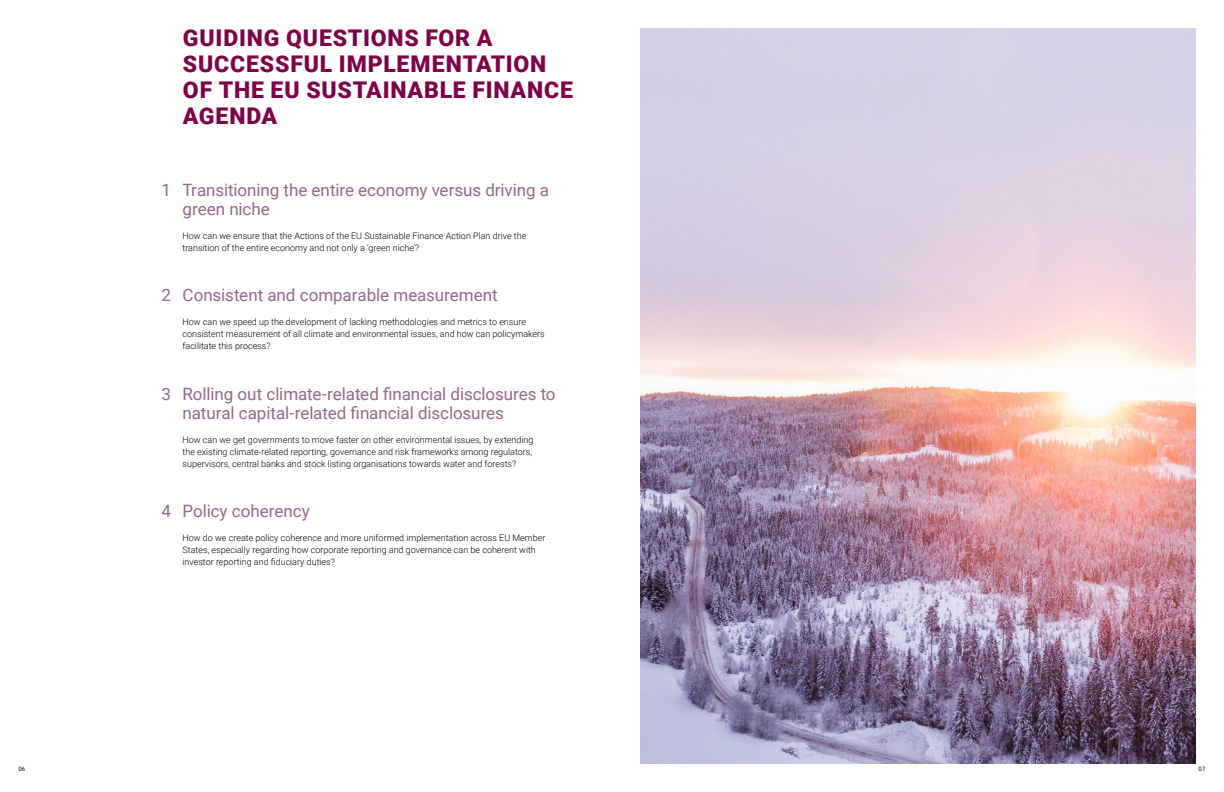
<style>
.page{position:relative;width:1224px;height:792px;background:#fff}
.page>*{position:absolute;margin:0;border:0;box-sizing:border-box;transform-origin:0 0}
.t1{font:900 23px/26px "Roboto";letter-spacing:.035em;color:#7d0049}
.t2{font:17px/19px "Roboto";letter-spacing:-.005em;color:#95678c}
.t3{font:300 9px/12px "Roboto";color:#000}
.t4{font:6px "Roboto";color:#000}
</style>
<div class="page">
<img style="left:641px;top:28px;width:555px;height:735px">
<h1 class="t1" style="left:183px;top:24px;width:392px">GUIDING QUESTIONS FOR A<br>SUCCESSFUL IMPLEMENTATION<br>OF THE EU SUSTAINABLE FINANCE<br>AGENDA</h1>
<h2 class="t2" style="left:162px;top:180px;width:11px">1</h2>
<h2 class="t2" style="left:162px;top:285px;width:11px">2</h2>
<h2 class="t2" style="left:162px;top:384px;width:11px">3</h2>
<h2 class="t2" style="left:162px;top:501px;width:11px">4</h2>
<h2 class="t2" style="left:183px;top:180px;width:368px">Transitioning the entire economy versus driving a green niche</h2>
<p class="t3" style="left:183px;top:229px;width:345px">How can we ensure that the Actions of the EU Sustainable Finance Action Plan drive the transition of the entire economy and not only a ‘green niche’?</p>
<h2 class="t2" style="left:183px;top:285px;width:317px">Consistent and comparable measurement</h2>
<p class="t3" style="left:183px;top:316px;width:364px">How can we speed up the development of lacking methodologies and metrics to ensure consistent measurement of all climate and environmental issues, and how can policymakers facilitate this process?</p>
<h2 class="t2" style="left:183px;top:384px;width:375px">Rolling out climate-related financial disclosures to natural capital-related financial disclosures</h2>
<p class="t3" style="left:183px;top:433px;width:352px">How can we get governments to move faster on other environmental issues, by extending the existing climate-related reporting, governance and risk frameworks among regulators, supervisors, central banks and stock listing organisations towards water and forests?</p>
<h2 class="t2" style="left:183px;top:501px;width:129px">Policy coherency</h2>
<p class="t3" style="left:183px;top:532px;width:365px">How do we create policy coherence and more uniformed implementation across EU Member<br>States, especially regarding how corporate reporting and governance can be coherent with investor reporting and fiduciary duties?</p>
<p class="t4" style="left:19px;top:765px;width:8px">06</p>
<p class="t4" style="left:1199px;top:765px;width:8px">07</p>
</div>
